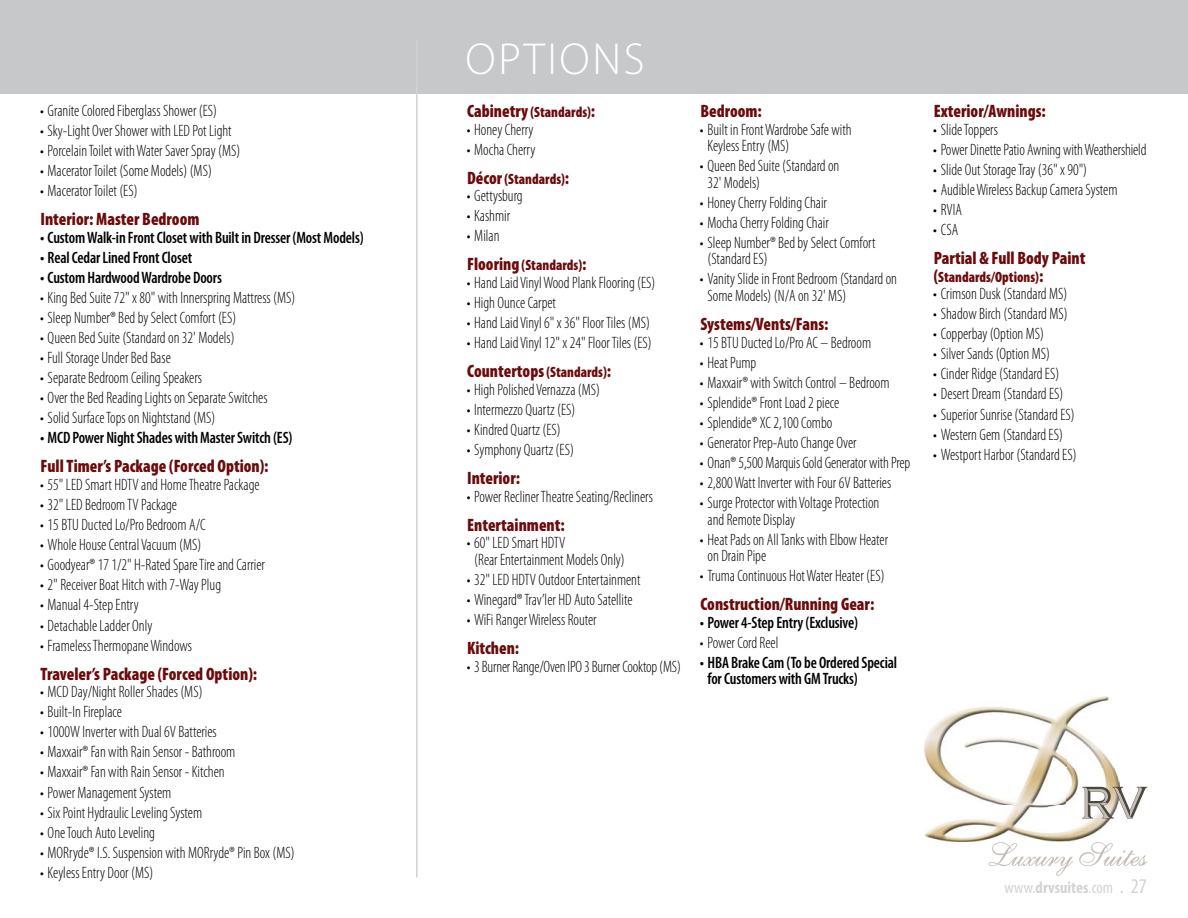
<style>
.page{position:relative;width:1188px;height:918px;background:#fff}
.page>*{position:absolute;margin:0;border:0;box-sizing:border-box;transform-origin:0 0}
.t1{font:300 45px "Myriad Pro";letter-spacing:.06em;color:#fff}
.t2{font:900 condensed 18px "Myriad Pro";color:#6b0b0c;scale:.95 1}
.t3{font:300 condensed 16.5px/16.5px "Myriad Pro";color:#000;scale:.95 1}
.t4{font:600 condensed 16.5px/16.5px "Myriad Pro";letter-spacing:-.01em;color:#000;scale:.95 1}
.t5{font:700 condensed 16.5px "Myriad Pro";color:#d1d3d4}
.t6{font:900 condensed 15px "Myriad Pro";color:#6b0b0c;scale:.95 1}
.s1{font-size:18px}
.s2{font-size:15px}
.s3{font-weight:400}
.s4{font-weight:400;font-size:21px}
</style>
<div class="page">
<div style="left:0;top:0;width:1188px;height:94px;background:#c7c8ca"></div>
<img style="left:925px;top:696px;width:195px;height:145px">
<svg style="left:1082px;top:787px;width:65px;height:32px"></svg>
<svg style="left:989px;top:842px;width:84px;height:34px"></svg>
<svg style="left:1079px;top:842px;width:68px;height:24px"></svg>
<hr style="left:416px;top:40px;width:2px;height:838px;background:#d1d3d4">
<p class="t3" style="left:40px;top:102px;width:188px">• Granite Colored Fiberglass Shower (ES)</p>
<p class="t3" style="left:40px;top:122px;width:203px">• Sky-Light Over Shower with LED Pot Light</p>
<p class="t3" style="left:40px;top:142px;width:212px">• Porcelain Toilet with Water Saver Spray (MS)</p>
<p class="t3" style="left:40px;top:162px;width:182px">• Macerator Toilet (Some Models) (MS)</p>
<p class="t3" style="left:40px;top:182px;width:104px">• Macerator Toilet (ES)</p>
<p class="t2" style="left:40px;top:208px;width:169px">Interior: Master Bedroom</p>
<p class="t4" style="left:40px;top:229px;width:342px">• Custom Walk-in Front Closet with Built in Dresser (Most Models)</p>
<p class="t4" style="left:40px;top:249px;width:162px">• Real Cedar Lined Front Closet</p>
<p class="t4" style="left:40px;top:269px;width:193px">• Custom Hardwood Wardrobe Doors</p>
<p class="t3" style="left:40px;top:289px;width:270px">• King Bed Suite 72" x 80" with Innerspring Mattress (MS)</p>
<p class="t3" style="left:40px;top:309px;width:208px">• Sleep Number® Bed by Select Comfort (ES)</p>
<p class="t3" style="left:40px;top:329px;width:206px">• Queen Bed Suite (Standard on 32' Models)</p>
<p class="t3" style="left:40px;top:349px;width:139px">• Full Storage Under Bed Base</p>
<p class="t3" style="left:40px;top:369px;width:172px">• Separate Bedroom Ceiling Speakers</p>
<p class="t3" style="left:40px;top:390px;width:241px">• Over the Bed Reading Lights on Separate Switches</p>
<p class="t3" style="left:40px;top:410px;width:186px">• Solid Surface Tops on Nightstand (MS)</p>
<p class="t4" style="left:40px;top:429px;width:267px">• MCD Power Night Shades with Master Switch (ES)</p>
<p class="t2" style="left:40px;top:455px;width:242px">Full Timer’s Package (Forced Option):</p>
<p class="t3" style="left:40px;top:476px;width:233px">• 55" LED Smart HDTV and Home Theatre Package</p>
<p class="t3" style="left:40px;top:496px;width:146px">• 32" LED Bedroom TV Package</p>
<p class="t3" style="left:40px;top:516px;width:176px">• 15 BTU Ducted Lo/Pro Bedroom A/C</p>
<p class="t3" style="left:40px;top:536px;width:171px">• Whole House Central Vacuum (MS)</p>
<p class="t3" style="left:40px;top:557px;width:238px">• Goodyear® 17 1/2" H-Rated Spare Tire and Carrier</p>
<p class="t3" style="left:40px;top:577px;width:192px">• 2" Receiver Boat Hitch with 7-Way Plug</p>
<p class="t3" style="left:40px;top:597px;width:105px">• Manual 4-Step Entry</p>
<p class="t3" style="left:40px;top:617px;width:120px">• Detachable Ladder Only</p>
<p class="t3" style="left:40px;top:637px;width:162px">• Frameless Thermopane Windows</p>
<p class="t2" style="left:40px;top:662px;width:230px">Traveler’s Package (Forced Option):</p>
<p class="t3" style="left:40px;top:683px;width:173px">• MCD Day/Night Roller Shades (MS)</p>
<p class="t3" style="left:40px;top:703px;width:88px">• Built-In Fireplace</p>
<p class="t3" style="left:40px;top:724px;width:187px">• 1000W Inverter with Dual 6V Batteries</p>
<p class="t3" style="left:40px;top:744px;width:207px">• Maxxair® Fan with Rain Sensor - Bathroom</p>
<p class="t3" style="left:40px;top:764px;width:196px">• Maxxair® Fan with Rain Sensor - Kitchen</p>
<p class="t3" style="left:40px;top:784px;width:140px">• Power Management System</p>
<p class="t3" style="left:40px;top:804px;width:172px">• Six Point Hydraulic Leveling System</p>
<p class="t3" style="left:40px;top:824px;width:123px">• One Touch Auto Leveling</p>
<p class="t3" style="left:40px;top:844px;width:269px">• MORryde® I.S. Suspension with MORryde® Pin Box (MS)</p>
<p class="t3" style="left:40px;top:864px;width:121px">• Keyless Entry Door (MS)</p>
<h1 class="t1" style="left:466px;top:32px;width:181px">OPTIONS</h1>
<p class="t6" style="left:467px;top:102px;width:136px"><span class="s1">Cabinetry</span> (Standards)<span class="s1">:</span></p>
<p class="t3" style="left:467px;top:121px;width:72px">• Honey Cherry</p>
<p class="t3" style="left:467px;top:141px;width:74px">• Mocha Cherry</p>
<p class="t6" style="left:467px;top:169px;width:109px"><span class="s1">Décor</span> (Standards)<span class="s1">:</span></p>
<p class="t3" style="left:467px;top:187px;width:60px">• Gettysburg</p>
<p class="t3" style="left:467px;top:208px;width:47px">• Kashmir</p>
<p class="t3" style="left:467px;top:228px;width:36px">• Milan</p>
<p class="t6" style="left:467px;top:256px;width:127px"><span class="s1">Flooring</span> (Standards)<span class="s1">:</span></p>
<p class="t3" style="left:467px;top:274px;width:200px">• Hand Laid Vinyl Wood Plank Flooring (ES)</p>
<p class="t3" style="left:467px;top:294px;width:96px">• High Ounce Carpet</p>
<p class="t3" style="left:467px;top:314px;width:195px">• Hand Laid Vinyl 6" x 36" Floor Tiles (MS)</p>
<p class="t3" style="left:467px;top:334px;width:196px">• Hand Laid Vinyl 12" x 24" Floor Tiles (ES)</p>
<p class="t2" style="left:467px;top:360px;width:153px">Countertops <span class="s2">(Standards)</span>:</p>
<p class="t3" style="left:467px;top:381px;width:142px">• High Polished Vernazza (MS)</p>
<p class="t3" style="left:467px;top:401px;width:116px">• Intermezzo Quartz (ES)</p>
<p class="t3" style="left:467px;top:421px;width:101px">• Kindred Quartz (ES)</p>
<p class="t3" style="left:467px;top:441px;width:114px">• Symphony Quartz (ES)</p>
<p class="t2" style="left:467px;top:467px;width:57px">Interior:</p>
<p class="t3" style="left:467px;top:488px;width:198px">• Power Recliner Theatre Seating/Recliners</p>
<p class="t2" style="left:467px;top:513px;width:104px">Entertainment:</p>
<p class="t3" style="left:474px;top:535px;width:160px;text-indent:-8px">• 60" LED Smart HDTV<br>(Rear Entertainment Models Only)</p>
<p class="t3" style="left:467px;top:571px;width:184px">• 32" LED HDTV Outdoor Entertainment</p>
<p class="t3" style="left:467px;top:591px;width:176px">• Winegard® Trav’ler HD Auto Satellite</p>
<p class="t3" style="left:467px;top:611px;width:138px">• WiFi Ranger Wireless Router</p>
<p class="t2" style="left:467px;top:637px;width:56px">Kitchen:</p>
<p class="t3" style="left:467px;top:658px;width:227px">• 3 Burner Range/Oven IPO 3 Burner Cooktop (MS)</p>
<p class="t2" style="left:700px;top:99px;width:66px">Bedroom:</p>
<p class="t3" style="left:708px;top:121px;width:153px;text-indent:-8px">• Built in Front Wardrobe Safe with<br>Keyless Entry (MS)</p>
<p class="t3" style="left:708px;top:157px;width:140px;text-indent:-8px">• Queen Bed Suite (Standard on<br>32' Models)</p>
<p class="t3" style="left:700px;top:194px;width:135px">• Honey Cherry Folding Chair</p>
<p class="t3" style="left:700px;top:214px;width:137px">• Mocha Cherry Folding Chair</p>
<p class="t3" style="left:708px;top:234px;width:178px;text-indent:-8px">• Sleep Number® Bed by Select Comfort (Standard ES)</p>
<p class="t3" style="left:708px;top:271px;width:201px;text-indent:-8px">• Vanity Slide in Front Bedroom (Standard on<br>Some Models) (N/A on 32' MS)</p>
<p class="t2" style="left:700px;top:312px;width:136px">Systems/Vents/Fans:</p>
<p class="t3" style="left:700px;top:334px;width:182px">• 15 BTU Ducted Lo/Pro AC – Bedroom</p>
<p class="t3" style="left:700px;top:354px;width:61px">• Heat Pump</p>
<p class="t3" style="left:700px;top:374px;width:201px">• Maxxair® with Switch Control – Bedroom</p>
<p class="t3" style="left:700px;top:394px;width:148px">• Splendide® Front Load 2 piece</p>
<p class="t3" style="left:700px;top:414px;width:141px">• Splendide® XC 2,100 Combo</p>
<p class="t3" style="left:700px;top:434px;width:166px">• Generator Prep-Auto Change Over</p>
<p class="t3" style="left:700px;top:454px;width:223px">• Onan® 5,500 Marquis Gold Generator with Prep</p>
<p class="t3" style="left:700px;top:474px;width:203px">• 2,800 Watt Inverter with Four 6V Batteries</p>
<p class="t3" style="left:708px;top:494px;width:182px;text-indent:-8px">• Surge Protector with Voltage Protection and Remote Display</p>
<p class="t3" style="left:708px;top:531px;width:192px;text-indent:-8px">• Heat Pads on All Tanks with Elbow Heater on Drain Pipe</p>
<p class="t3" style="left:700px;top:567px;width:196px">• Truma Continuous Hot Water Heater (ES)</p>
<p class="t2" style="left:700px;top:593px;width:185px">Construction/Running Gear:</p>
<p class="t4" style="left:700px;top:614px;width:168px">• Power 4-Step Entry (Exclusive)</p>
<p class="t3" style="left:700px;top:634px;width:84px">• Power Cord Reel</p>
<p class="t4" style="left:708px;top:654px;width:201px;text-indent:-8px">• HBA Brake Cam (To be Ordered Special for Customers with GM Trucks)</p>
<p class="t2" style="left:934px;top:99px;width:120px">Exterior/Awnings:</p>
<p class="t3" style="left:933px;top:121px;width:70px">• Slide Toppers</p>
<p class="t3" style="left:933px;top:141px;width:226px">• Power Dinette Patio Awning with Weathershield</p>
<p class="t3" style="left:933px;top:161px;width:164px">• Slide Out Storage Tray (36" x 90")</p>
<p class="t3" style="left:933px;top:181px;width:195px">• Audible Wireless Backup Camera System</p>
<p class="t3" style="left:933px;top:201px;width:32px">• RVIA</p>
<p class="t3" style="left:933px;top:221px;width:28px">• CSA</p>
<p class="t2" style="left:934px;top:246px;width:161px">Partial &amp; Full Body Paint</p>
<p class="t6" style="left:934px;top:267px;width:117px"><span class="s1">(</span>Standards/Options)<span class="s1">:</span></p>
<p class="t3" style="left:933px;top:285px;width:143px">• Crimson Dusk (Standard MS)</p>
<p class="t3" style="left:933px;top:305px;width:143px">• Shadow Birch (Standard MS)</p>
<p class="t3" style="left:933px;top:325px;width:118px">• Copperbay (Option MS)</p>
<p class="t3" style="left:933px;top:346px;width:124px">• Silver Sands (Option MS)</p>
<p class="t3" style="left:933px;top:366px;width:134px">• Cinder Ridge (Standard ES)</p>
<p class="t3" style="left:933px;top:386px;width:139px">• Desert Dream (Standard ES)</p>
<p class="t3" style="left:933px;top:406px;width:151px">• Superior Sunrise (Standard ES)</p>
<p class="t3" style="left:933px;top:426px;width:138px">• Western Gem (Standard ES)</p>
<p class="t3" style="left:933px;top:446px;width:152px">• Westport Harbor (Standard ES)</p>
<p class="t5" style="left:1004px;top:877px;width:144px"><span class="s3">www.</span>drvsuites<span class="s3">.com</span> <span class="s4">. 27</span></p>
</div>
